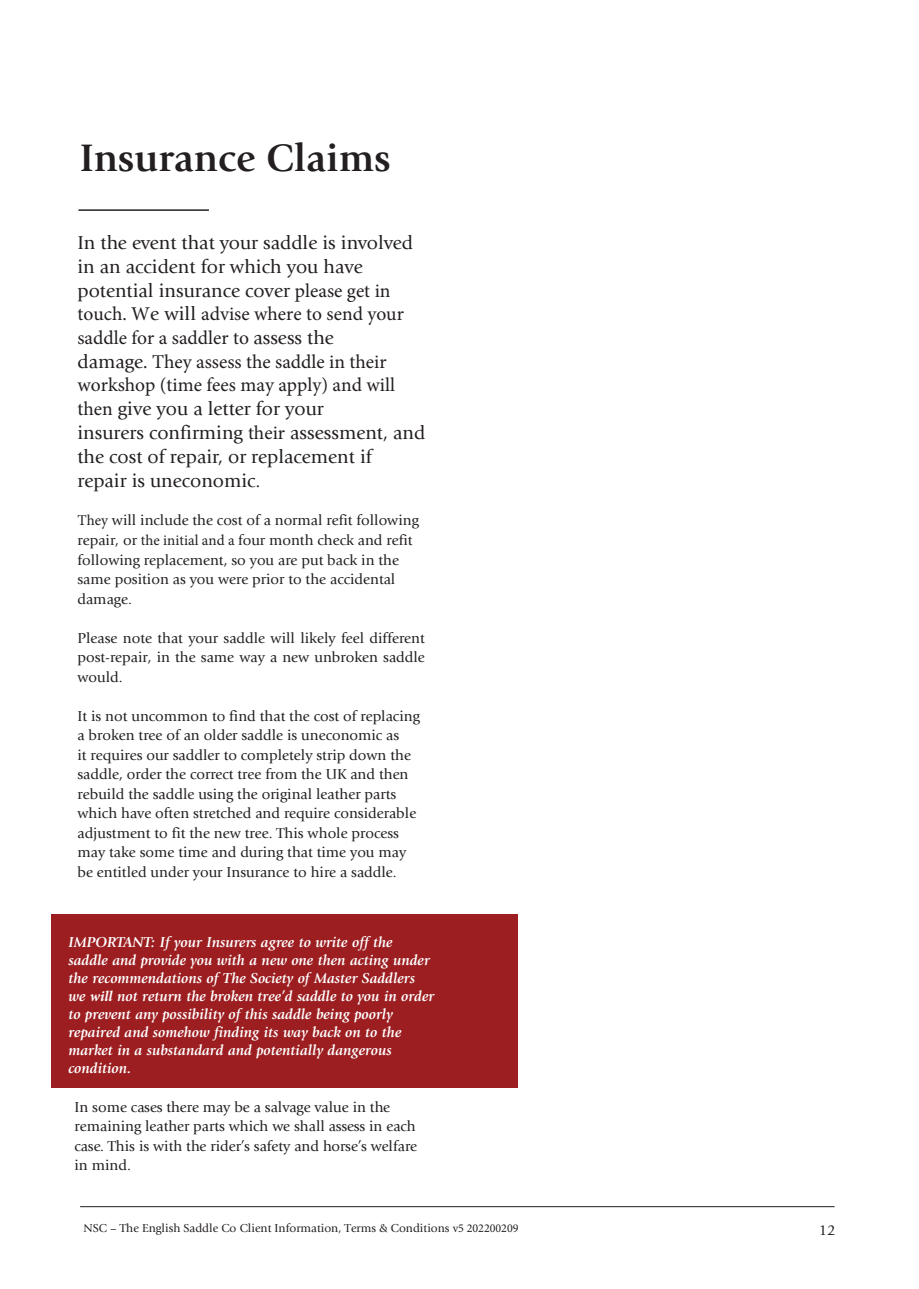
<style>
.page{position:relative;width:919px;height:1289px;background:#fff}
.page>*{position:absolute;margin:0;border:0;box-sizing:border-box;transform-origin:0 0}
.t1{font:700 39.9px "Giovanni Std";color:#231f20}
.t2{font:19.5px/24px "Giovanni Std";color:#231f20}
.t3{font:19.5px/23.5px "Minion Pro";color:#231f20}
.t4{font:15px/19.5px "Giovanni Std";color:#231f20}
.t5{font:italic 700 15px/18px "Giovanni Std";color:#fff}
.t6{font:12px "Giovanni Std";color:#231f20}
.s1{font-family:"Minion Pro"}
.s2{font-family:"Giovanni Std"}
</style>
<div class="page">
<hr style="left:78px;top:209px;width:131px;height:2px;background:#231f20">
<hr style="left:80px;top:1206px;width:754px;height:1px;background:#231f20">
<div style="left:51px;top:914px;width:466px;height:173px;background:#9c1e21"></div>
<h1 class="t1" style="left:80px;top:135px;width:312px">Insurance Claims</h1>
<h2 class="t2" style="left:77px;top:231px;width:337px">In the event that your saddle is involved in an accident for which you have potential insurance cover <span class="s1">please get in</span></h2>
<h2 class="t3" style="left:77px;top:302px;width:328px">touch. W<span class="s2">e will</span> advise where to send your saddle for a saddler to <span class="s2">assess the damage</span>. They assess the saddle in their workshop (time fees may apply) and will</h2>
<h2 class="t2" style="left:77px;top:396px;width:349px"><span class="s1">then</span> give you a letter for your<br>insurers confirming <span class="s1">their</span> assessment, and the cost of repair, or replacement if repair is uneconomic.</h2>
<p class="t4" style="left:77px;top:511px;width:343px"><span class="s1">They</span> will include the cost of a normal refit following repair, or <span class="s1">the initial and a</span> four month check and refit following replacement, so you are put back in the same position as you were prior to the accidental damage.</p>
<p class="t4" style="left:77px;top:628px;width:349px;text-align:justify">Please note that your saddle will likely feel different post-repair, in the same way a new unbroken saddle would.</p>
<p class="t4" style="left:77px;top:706px;width:344px">It is not uncommon to find that the cost of replacing a broken tree of an older saddle is uneconomic as<br>it requires our saddler to completely strip down the saddle, order the correct tree from the UK and then rebuild the saddle using the original leather parts which have often stretched and require considerable adjustment to fit the new tree. This whole process may take some time and during that time you may be entitled under your Insurance to hire a saddle.</p>
<p class="t5" style="left:68px;top:933px;width:367px">IMPORTANT: If your Insurers agree to write off the saddle and provide you with a new one then acting under the recommendations of The Society of Master Saddlers we <span class="s1">will</span> not return the broken tree’d saddle to you in order to prevent any possibility of this saddle being poorly repaired and somehow finding its way back on to the market in a substandard and potentially dangerous condition.</p>
<p class="t4" style="left:74px;top:1097px;width:344px">In some cases there may be a salvage value in the remaining leather parts which we shall assess in each case. This is with the rider’s safety and horse’s welfare in mind.</p>
<p class="t6" style="left:83px;top:1221px;width:436px">NSC – The English Saddle Co Client Information, Terms &amp; Conditions <span class="s1">v5 202200209</span></p>
<p class="t4" style="left:818px;top:1219px;width:18px">12</p>
</div>
